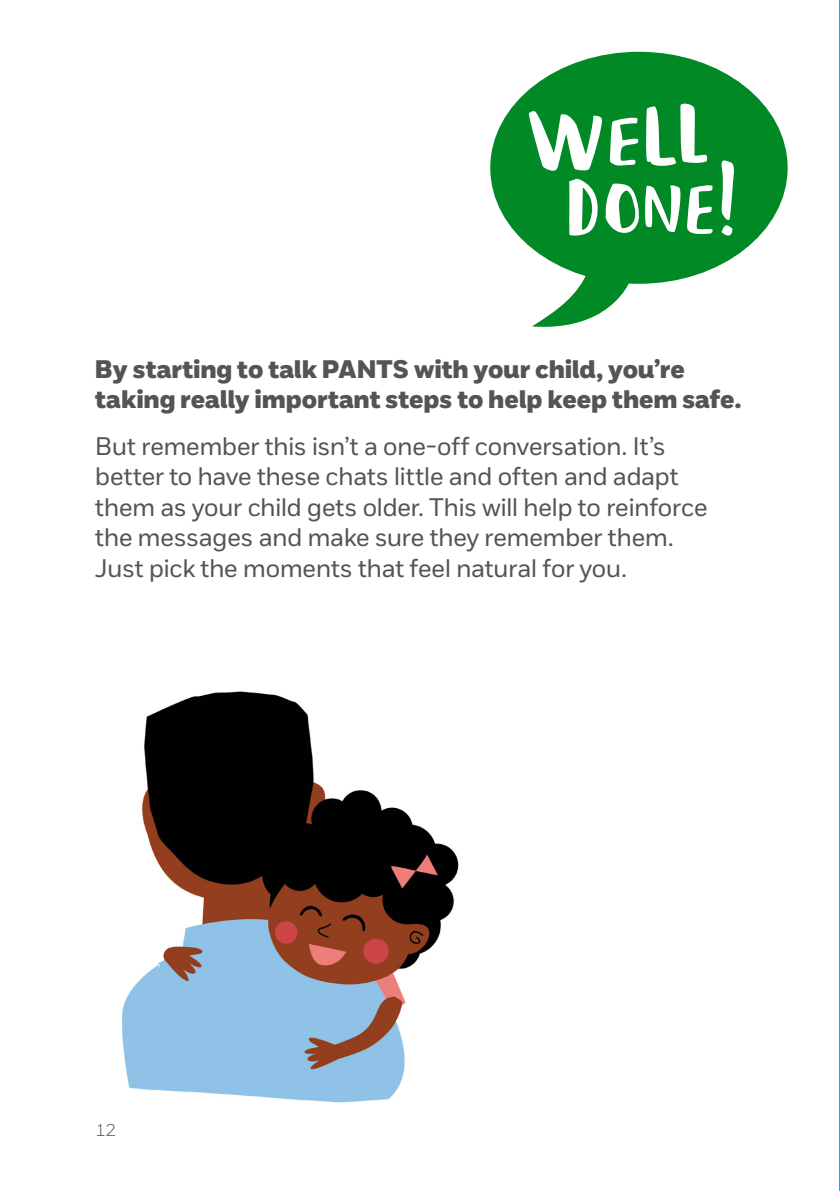
<style>
.page{position:relative;width:840px;height:1191px;background:#fff}
.page>*{position:absolute;margin:0;border:0;box-sizing:border-box;transform-origin:0 0}
.t1{font:25.4px/30.4px "NSPCC";color:#525455}
.t2{font:25.4px/30.4px "NSPCC Headline";letter-spacing:.01em;color:#525455}
.t3{font:300 17px "NSPCC";color:#525455}
</style>
<div class="page">
<hr style="left:839px;top:0;width:1px;height:1191px;background:#4799c3">
<div style="left:490px;top:52px;width:297px;height:232px;background:#018926;border-radius:50%"></div>
<svg style="left:532px;top:265px;width:102px;height:62px"></svg>
<svg style="left:569px;top:179px;width:29px;height:57px"></svg>
<svg style="left:605px;top:184px;width:107px;height:50px"></svg>
<svg style="left:528px;top:111px;width:74px;height:60px"></svg>
<svg style="left:609px;top:117px;width:29px;height:49px"></svg>
<svg style="left:721px;top:160px;width:13px;height:76px"></svg>
<svg style="left:646px;top:103px;width:61px;height:63px"></svg>
<img style="left:122px;top:691px;width:337px;height:412px">
<p class="t2" style="left:95px;top:354px;width:647px">By starting to talk PANTS with your child, you’re taking really important steps to help keep them safe.</p>
<p class="t1" style="left:95px;top:430px;width:613px">But remember this isn’t a one-off conversation. It’s better to have these chats little and often and adapt them as your child gets older. This will help to reinforce the messages and make sure they remember them.<br>Just pick the moments that feel natural for you.</p>
<p class="t3" style="left:96px;top:1119px;width:22px">12</p>
</div>
